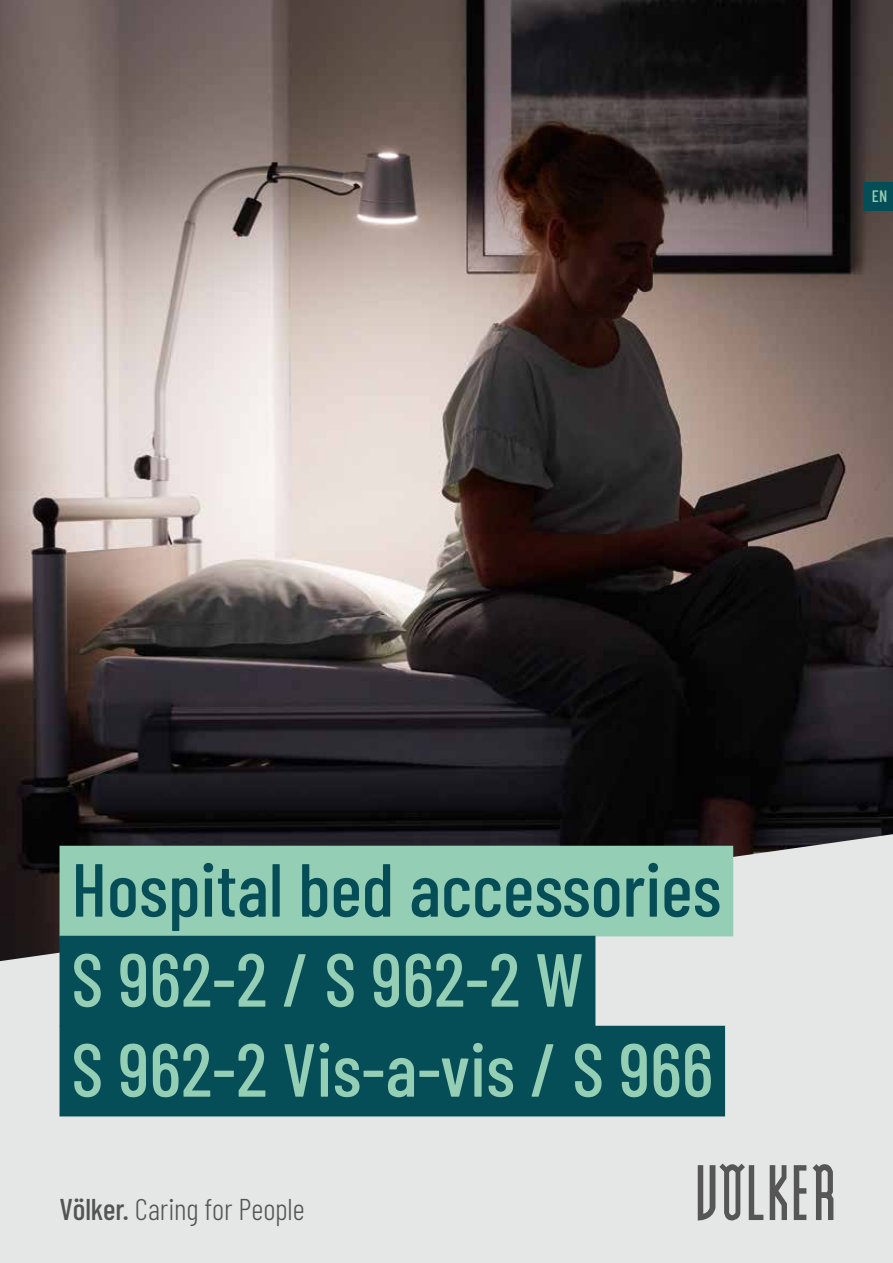
<style>
.page{position:relative;width:893px;height:1263px;background:#fff}
.page>*{position:absolute;margin:0;border:0;box-sizing:border-box;transform-origin:0 0}
.t1{font:500 75px/90px "Barlow Condensed";color:#94ceb4}
.t2{font:500 75px "Barlow Condensed";color:#064e57}
.t3{font:300 30px "Barlow Condensed";letter-spacing:-.005em;color:#535454}
.t4{font:500 16.5px "Barlow Condensed";color:#94ceb4}
.s1{font-weight:500}
</style>
<div class="page">
<div style="left:0;top:601px;width:893px;height:662px;background:#e5e6e6"></div>
<svg style="left:698px;top:1163px;width:65px;height:57px"></svg>
<svg style="left:770px;top:1165px;width:17px;height:55px"></svg>
<svg style="left:794px;top:1165px;width:12px;height:55px"></svg>
<svg style="left:813px;top:1164px;width:20px;height:56px"></svg>
<img style="left:0;top:0;width:893px;height:961px">
<div style="left:863px;top:182px;width:30px;height:28px;background:#064e57"></div>
<div style="left:60px;top:846px;width:673px;height:90px;background:#94ceb4"></div>
<div style="left:60px;top:936px;width:535px;height:90px;background:#064e57"></div>
<div style="left:60px;top:1026px;width:665px;height:90px;background:#064e57"></div>
<p class="t4" style="left:872px;top:184px;width:17px">EN</p>
<p class="t2" style="left:71px;top:836px;width:651px">Hospital bed accessories</p>
<p class="t1" style="left:71px;top:929px;width:643px">S 962-2 / S 962-2 W<br>S 962-2 Vis-a-vis / S 966</p>
<p class="t3" style="left:60px;top:1188px;width:246px"><span class="s1">Völker.</span> Caring for People</p>
</div>
